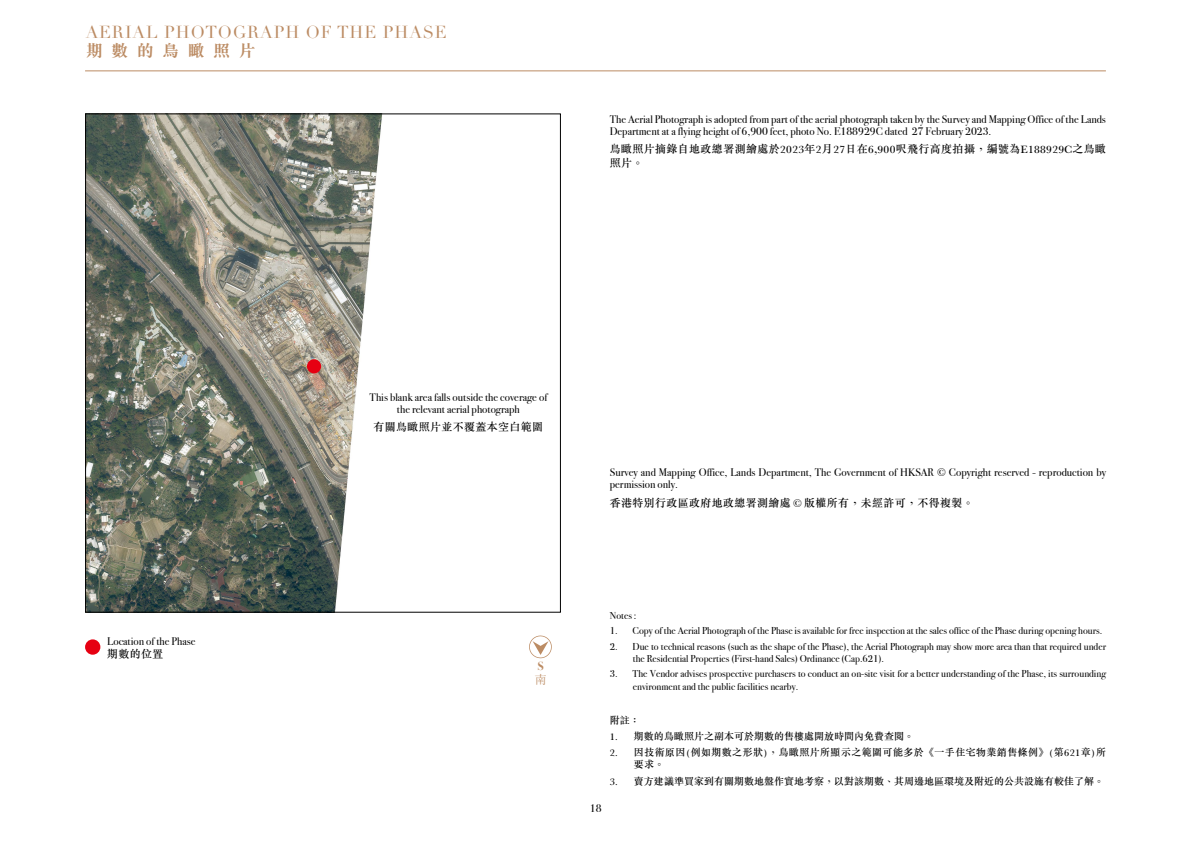
<style>
.page{position:relative;width:1191px;height:842px;background:#fff}
.page>*{position:absolute;margin:0;border:0;box-sizing:border-box;transform-origin:0 0}
.t1{font:17px "Didot";letter-spacing:.05em;color:#bc8c64}
.t2{font:700 17px "M Sung HK";letter-spacing:.5em;color:#bc8c64}
.t3{font:700 12px "Bodoni Svty Two ITCTT";color:#bc8c64}
.t4{font:300 12px "M Sung HK";color:#bc8c64}
.t5{font:11px/12.6px "Bodoni Svty Two ITCTT";color:#000}
.t6{font:500 11px/14px "M Sung HK";letter-spacing:.035em;color:#000}
.t7{font:10px/11.5px "Bodoni Svty Two ITCTT";color:#000}
.t8{font:500 10px "M Sung HK";color:#000}
.t9{font:500 10px/12px "M Sung HK";letter-spacing:.04em;color:#000}
.s1{font-family:"Bodoni Svty Two ITCTT";font-weight:400}
</style>
<div class="page">
<hr style="left:85px;top:71px;width:1021px;height:1px;background:#bc8c64">
<img style="left:87px;top:115px;width:295px;height:496px">
<div style="left:307px;top:359px;width:14px;height:14px;background:#e60012;border-radius:50%"></div>
<div style="left:85px;top:639px;width:15px;height:16px;background:#e60012;border-radius:50%"></div>
<svg style="left:529px;top:635px;width:23px;height:24px"></svg>
<h1 class="t1" style="left:86px;top:22px;width:363px">AERIAL PHOTOGRAPH OF THE PHASE</h1>
<h1 class="t2" style="left:86px;top:42px;width:171px">期數的鳥瞰照片</h1>
<p class="t5" style="left:609px;top:112px;width:498px">The Aerial Photograph is adopted from part of the aerial photograph taken by the Survey and Mapping Office of the Lands<br>Department at a flying height of 6,900 feet, photo No. E188929C dated 27 February 2023.</p>
<p class="t6" style="left:609px;top:141px;width:498px">鳥瞰照片摘錄自地政總署測繪處於2023年2月27日在6,900呎飛行高度拍攝，編號為E188929C之鳥瞰照片。</p>
<p class="t5" style="left:107px;top:634px;width:90px">Location of the Phase</p>
<p class="t6" style="left:107px;top:646px;width:58px">期數的位置</p>
<p class="t5" style="left:369px;top:389px;width:179px;text-align:center">This blank area falls outside the coverage of the relevant aerial photograph</p>
<p class="t6" style="left:373px;top:419px;width:171px">有關鳥瞰照片並不覆蓋本空白範圍</p>
<p class="t3" style="left:538px;top:656px;width:7px">S</p>
<p class="t4" style="left:535px;top:671px;width:13px">南</p>
<p class="t5" style="left:610px;top:464px;width:498px">Survey and Mapping Office, Lands Department, The Government of HKSAR © Copyright reserved - reproduction by permission only.</p>
<p class="t6" style="left:610px;top:495px;width:365px">香港特別行政區政府地政總署測繪處 <span class="s1">©</span> 版權所有，未經許可，不得複製。</p>
<p class="t5" style="left:590px;top:801px;width:13px">18</p>
<p class="t7" style="left:610px;top:608px;width:28px">Notes :</p>
<p class="t7" style="left:610px;top:624px;width:494px">1. Copy of the Aerial Photograph of the Phase is available for free inspection at the sales office of the Phase during opening hours.</p>
<p class="t7" style="left:633px;top:640px;width:474px;text-indent:-23px">2. Due to technical reasons (such as the shape of the Phase), the Aerial Photograph may show more area than that required under the Residential Properties (First-hand Sales) Ordinance (Cap.621).</p>
<p class="t7" style="left:633px;top:667px;width:475px;line-height:12.1px;text-indent:-23px">3. The Vendor advises prospective purchasers to conduct an on-site visit for a better understanding of the Phase, its surrounding environment and the public facilities nearby.</p>
<p class="t8" style="left:610px;top:713px;width:31px">附註：</p>
<p class="t8" style="left:610px;top:729px;width:306px">1. 期數的鳥瞰照片之副本可於期數的售樓處開放時間內免費查閱。</p>
<p class="t9" style="left:634px;top:746px;width:473px;text-indent:-24px">2. 因技術原因(例如期數之形狀)，鳥瞰照片所顯示之範圍可能多於《一手住宅物業銷售條例》(第621章)所要求。</p>
<p class="t8" style="left:610px;top:774px;width:496px">3. 賣方建議準買家到有關期數地盤作實地考察，以對該期數、其周邊地區環境及附近的公共設施有較佳了解。</p>
</div>
